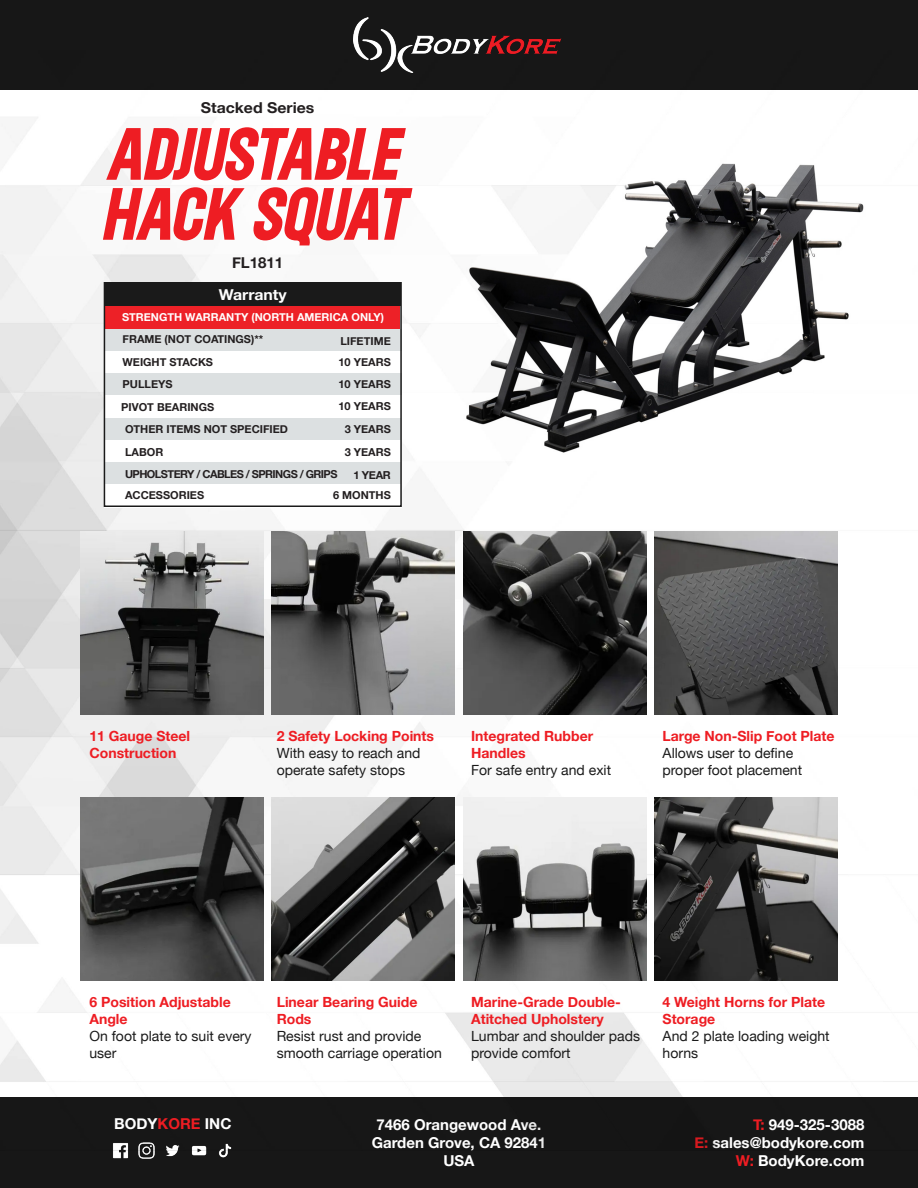
<style>
.page{position:relative;width:918px;height:1188px;background:#fff}
.page>*{position:absolute;margin:0;border:0;box-sizing:border-box;transform-origin:0 0}
.t1{font:italic 700 79.5px "Roundkey";color:#ee1d23}
.t2{font:700 15px/18px "Helvetica Neue";color:#fff;text-align:center}
.t3{font:700 15px "Helvetica Neue";color:#231f20;scale:1.06 1}
.t4{font:700 15px "Helvetica Neue";color:#fff;scale:1.06 1}
.t5{font:700 15px "Helvetica Neue";color:#231f20}
.Paragraph_Style_1{font:14.1px/16.8px "Helvetica Neue";color:#1a1a1a}
.Paragraph_Style_1-2{font:700 14.1px/16.8px "Helvetica Neue";color:#ee1d23}
.t6{font:700 10.95px "Helvetica Neue";color:#231f20}
.t7{font:700 10.95px "Helvetica Neue";color:#fff}
.t8{font:700 10.95px "Helvetica Neue";letter-spacing:-.05em;color:#231f20}
.s1{font-weight:700;color:#ee1d23}
.s2{color:#ee1d23}
</style>
<div class="page">
<div style="left:0;top:0;width:918px;height:90px;background:#171717"></div>
<img style="left:353px;top:18px;width:209px;height:32px">
<div style="left:0;top:1098px;width:918px;height:90px;background:#171717"></div>
<img style="left:113px;top:1151px;width:15px;height:8px">
<img style="left:166px;top:1151px;width:12px;height:6px">
<img style="left:219px;top:1151px;width:9px;height:7px">
<img style="left:138px;top:1151px;width:17px;height:8px">
<img style="left:191px;top:1151px;width:16px;height:5px">
<img style="left:0;top:50px;width:918px;height:1101px">
<img style="left:454px;top:132px;width:422px;height:352px">
<div style="left:104px;top:283px;width:297px;height:33px;background:#1a1a1a"></div>
<div style="left:105px;top:306px;width:297px;height:202px;background:#fff"></div>
<div style="left:105px;top:307px;width:295px;height:22px;background:#ed2127"></div>
<div style="left:105px;top:329px;width:297px;height:22px;background:#dce0e1"></div>
<div style="left:105px;top:373px;width:297px;height:22px;background:#dce0e1"></div>
<div style="left:104px;top:418px;width:297px;height:22px;background:#dce0e1"></div>
<div style="left:104px;top:462px;width:297px;height:22px;background:#dce0e1"></div>
<div style="left:104px;top:282px;width:298px;height:225px;border:2px solid #1a1a1a"></div>
<img style="left:80px;top:531px;width:183px;height:183px">
<img style="left:80px;top:798px;width:183px;height:183px">
<img style="left:272px;top:531px;width:183px;height:183px">
<img style="left:272px;top:798px;width:183px;height:183px">
<img style="left:463px;top:531px;width:183px;height:183px">
<img style="left:463px;top:798px;width:183px;height:183px">
<img style="left:655px;top:531px;width:183px;height:183px">
<img style="left:655px;top:798px;width:183px;height:183px">
<p class="t3" style="left:201px;top:96px;width:109px">Stacked Series</p>
<p class="t1" style="left:106px;top:107px;width:294px">ADJUSTABLE</p>
<p class="t1" style="left:100px;top:167px;width:304px">HACK SQUAT</p>
<p class="t5" style="left:232px;top:251px;width:53px">FL1811</p>
<p class="t4" style="left:219px;top:283px;width:66px">Warranty</p>
<p class="t7" style="left:122px;top:308px;width:264px">STRENGTH WARRANTY (NORTH AMERICA ONLY)</p>
<p class="t6" style="left:123px;top:330px;width:142px">FRAME (NOT COATINGS)**</p>
<p class="t6" style="left:123px;top:354px;width:92px">WEIGHT STACKS</p>
<p class="t6" style="left:339px;top:354px;width:54px">10 YEARS</p>
<p class="t6" style="left:339px;top:376px;width:54px">10 YEARS</p>
<p class="t6" style="left:339px;top:398px;width:54px">10 YEARS</p>
<p class="t6" style="left:340px;top:332px;width:52px">LIFETIME</p>
<p class="t6" style="left:123px;top:376px;width:52px">PULLEYS</p>
<p class="t6" style="left:121px;top:399px;width:94px">PIVOT BEARINGS</p>
<p class="t6" style="left:125px;top:420px;width:165px">OTHER ITEMS NOT SPECIFIED</p>
<p class="t6" style="left:345px;top:420px;width:48px">3 YEARS</p>
<p class="t6" style="left:125px;top:444px;width:40px">LABOR</p>
<p class="t6" style="left:345px;top:444px;width:48px">3 YEARS</p>
<p class="t8" style="left:125px;top:465px;width:214px">UPHOLSTERY / CABLES / SPRINGS / GRIPS</p>
<p class="t6" style="left:353px;top:467px;width:39px">1 YEAR</p>
<p class="t6" style="left:125px;top:487px;width:81px">ACCESSORIES</p>
<p class="t6" style="left:333px;top:487px;width:59px">6 MONTHS</p>
<p class="Paragraph_Style_1-2" style="left:89px;top:728px;width:102px">11 Gauge Steel<br>Construction</p>
<p class="Paragraph_Style_1" style="left:277px;top:728px;width:159px"><span class="s1">2 Safety Locking Points<br></span>With easy to reach and operate safety stops</p>
<p class="Paragraph_Style_1-2" style="left:471px;top:728px;width:124px">Integrated Rubber<br>Handles</p>
<p class="Paragraph_Style_1" style="left:471px;top:762px;width:141px">For safe entry and exit</p>
<p class="Paragraph_Style_1-2" style="left:663px;top:728px;width:174px">Large Non-Slip Foot Plate</p>
<p class="Paragraph_Style_1" style="left:663px;top:745px;width:141px">Allows user to define proper foot placement</p>
<p class="Paragraph_Style_1-2" style="left:89px;top:994px;width:143px">6 Position Adjustable</p>
<p class="Paragraph_Style_1-2" style="left:89px;top:1011px;width:40px">Angle</p>
<p class="Paragraph_Style_1" style="left:89px;top:1028px;width:164px">On foot plate to suit every user</p>
<p class="Paragraph_Style_1-2" style="left:277px;top:994px;width:142px">Linear Bearing Guide<br>Rods</p>
<p class="Paragraph_Style_1" style="left:277px;top:1028px;width:167px">Resist rust and provide smooth carriage operation</p>
<p class="Paragraph_Style_1-2" style="left:471px;top:994px;width:151px">Marine-Grade Double-<br>Atitched Upholstery</p>
<p class="Paragraph_Style_1" style="left:471px;top:1028px;width:170px">Lumbar and shoulder pads provide comfort</p>
<p class="Paragraph_Style_1-2" style="left:663px;top:994px;width:164px">4 Weight Horns for Plate<br>Storage</p>
<p class="Paragraph_Style_1" style="left:663px;top:1028px;width:169px">And 2 plate loading weight horns</p>
<p class="t2" style="left:114px;top:1115px;width:119px">BODY<span class="s2">KORE</span> INC</p>
<p class="t2" style="left:372px;top:1116px;width:176px">7466 Orangewood Ave.<br>Garden Grove, CA 92841<br>USA</p>
<p class="t2" style="left:694px;top:1116px;width:172px;text-align:right"><span class="s2">T:</span> 949-325-3088<br><span class="s2">E:</span> sales@bodykore.com<br><span class="s2">W:</span> BodyKore.com</p>
</div>
